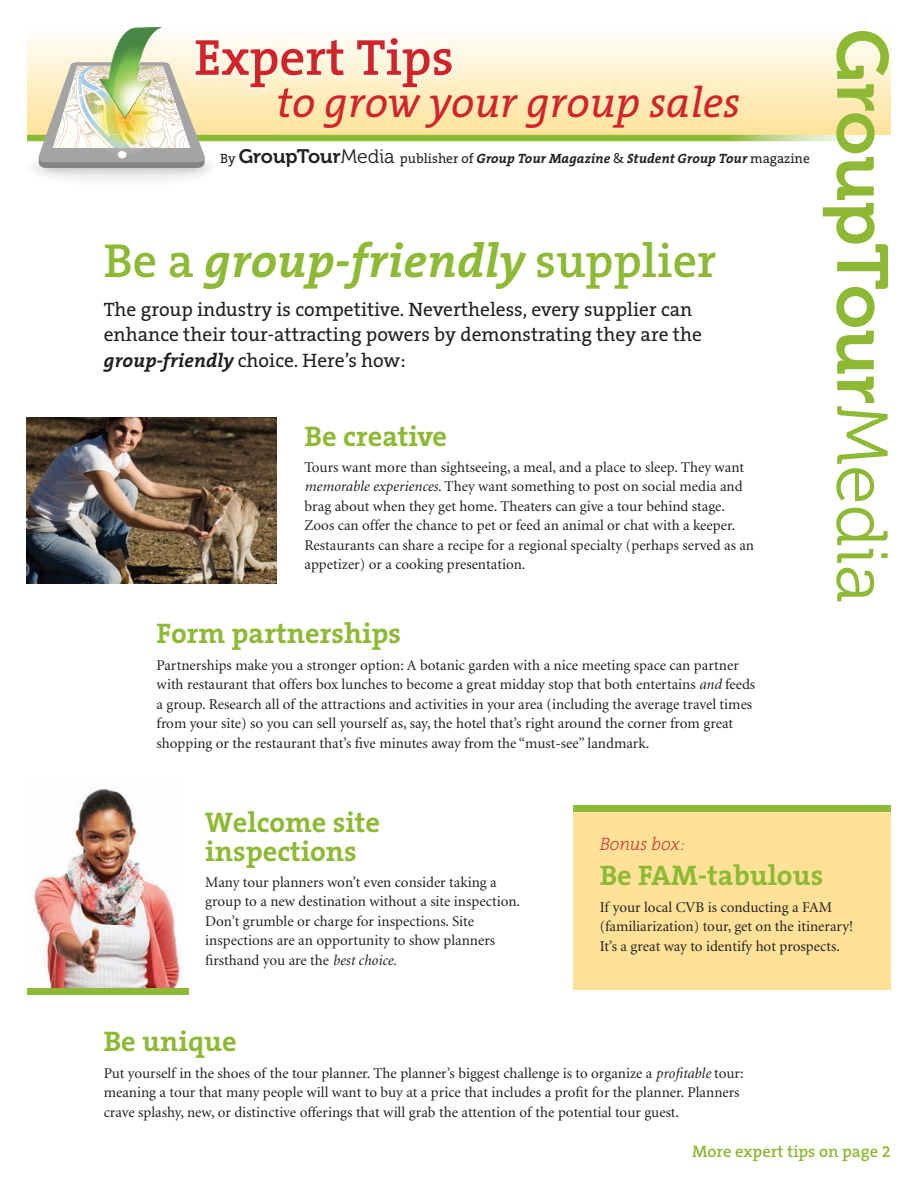
<style>
.page{position:relative;width:918px;height:1188px;background:#fff}
.page>*{position:absolute;margin:0;border:0;box-sizing:border-box;transform-origin:0 0}
.t1{font:71.7px "Museo 700";color:#8db935}
.t2{font:600 51px "The Serif B6";color:#d1232a}
.t3{font:italic 700 48px "The Serif B7";color:#8db935}
.t4{font:italic 42.9px "The Serif B5 Plain";color:#d1232a}
.t5{font:700 28.5px/28.5px "The Serif B7";color:#8db935}
.t6{font:19.5px/25.5px "The Serif B5 Plain";color:#231f20}
.t7{font:italic 200 18px "The Serif B2";color:#d1232a}
.t8{font:600 16.5px "The Serif B6";color:#8db935}
.t9{font:15px/19.5px "Minion";color:#231f20}
.t10{font:italic 700 13.5px "The Serif B7";color:#231f20}
.s1{font-family:"The Serif B5 Plain";font-weight:400;font-style:normal}
.s2{font-family:"Museo 700";font-weight:400;font-style:normal;font-size:19.5px}
.s3{font-family:"Museo 300";font-weight:400;font-style:normal;font-size:19.5px}
.s4{font-family:"The Serif B6";font-weight:600;font-style:normal}
.s5{font-family:"The Serif B7";font-weight:700;font-style:italic}
.s6{font-style:italic}
.s7{font-family:"Museo 300"}
</style>
<div class="page">
<svg style="left:220px;top:38px;width:671px;height:97px;background:#fdefc8"></svg>
<svg style="left:278px;top:86px;width:461px;height:42px;background:#fee9b0"></svg>
<img style="left:220px;top:135px;width:639px;height:6px">
<img style="left:26px;top:417px;width:250px;height:166px">
<img style="left:33px;top:787px;width:148px;height:201px">
<div style="left:574px;top:809px;width:317px;height:180px;background:#ffe298"></div>
<div style="left:574px;top:806px;width:317px;height:6px;background:#8db935"></div>
<svg style="left:27px;top:27px;width:193px;height:154px"></svg>
<img style="left:189px;top:32px;width:269px;height:62px">
<img style="left:278px;top:86px;width:180px;height:8px">
<div style="left:27px;top:988px;width:162px;height:7px;background:#8db935"></div>
<h2 class="t2" style="left:194px;top:31px;width:261px">Expert Tips</h2>
<h3 class="t4" style="left:276px;top:81px;width:466px">to grow your group sales</h3>
<p class="t10" style="left:220px;top:152px;width:591px"><span class="s1">By</span> <span class="s2">GroupTour</span><span class="s3">Media</span> <span class="s1">publisher of</span> Group Tour Magazine <span class="s1">&amp;</span> Student Group Tour <span class="s1">magazine</span></p>
<h3 class="t3" style="left:104px;top:235px;width:614px"><span class="s4">Be a</span> group-friendly <span class="s4">supplier</span></h3>
<h3 class="t6" style="left:104px;top:297px;width:600px">The group industry is competitive. Nevertheless, every supplier can enhance their tour-attracting powers by demonstrating they are the <span class="s5">group-friendly</span> choice. Here’s how:</h3>
<h3 class="t5" style="left:305px;top:423px;width:144px">Be creative</h3>
<p class="t9" style="left:305px;top:458px;width:451px">Tours want more than sightseeing, a meal, and a place to sleep. They want <span class="s6">memorable experiences</span>. They want something to post on social media and brag about when they get home. Theaters can give a tour behind stage.<br>Zoos can offer the chance to pet or feed an animal or chat with a keeper.<br>Restaurants can share a recipe for a regional specialty (perhaps served as an appetizer) or a cooking presentation.</p>
<h3 class="t5" style="left:157px;top:620px;width:246px">Form partnerships</h3>
<p class="t9" style="left:157px;top:656px;width:600px">Partnerships make you a stronger option: A botanic garden with a nice meeting space can partner with restaurant that offers box lunches to become a great midday stop that both entertains <span class="s6">and</span> feeds a group. Research all of the attractions and activities in your area (including the average travel times from your site) so you can sell yourself as, say, the hotel that’s right around the corner from great shopping or the restaurant that’s five minutes away from the “must-see” landmark.</p>
<h1 class="t1" style="left:902px;top:29px;width:576px;rotate:90deg">GroupTour<span class="s7">Media</span></h1>
<h3 class="t5" style="left:205px;top:809px;width:176px">Welcome site inspections</h3>
<p class="t9" style="left:205px;top:873px;width:317px">Many tour planners won’t even consider taking a group to a new destination without a site inspection.<br>Don’t grumble or charge for inspections. Site inspections are an opportunity to show planners firsthand you are the <span class="s6">best choice.</span></p>
<p class="t7" style="left:600px;top:835px;width:87px">Bonus box:</p>
<h3 class="t5" style="left:600px;top:862px;width:225px">Be FAM-tabulous</h3>
<p class="t9" style="left:600px;top:898px;width:255px">If your local CVB is conducting a FAM (familiarization) tour, get on the itinerary!<br>It’s a great way to identify hot prospects.</p>
<h3 class="t5" style="left:104px;top:1028px;width:135px">Be unique</h3>
<p class="t9" style="left:104px;top:1064px;width:642px">Put yourself in the shoes of the tour planner. The planner’s biggest challenge is to organize a <span class="s6">profitable</span> tour: meaning a tour that many people will want to buy at a price that includes a profit for the planner. Planners crave splashy, new, or distinctive offerings that will grab the attention of the potential tour guest.</p>
<p class="t8" style="left:692px;top:1143px;width:200px">More expert tips on page 2</p>
</div>
